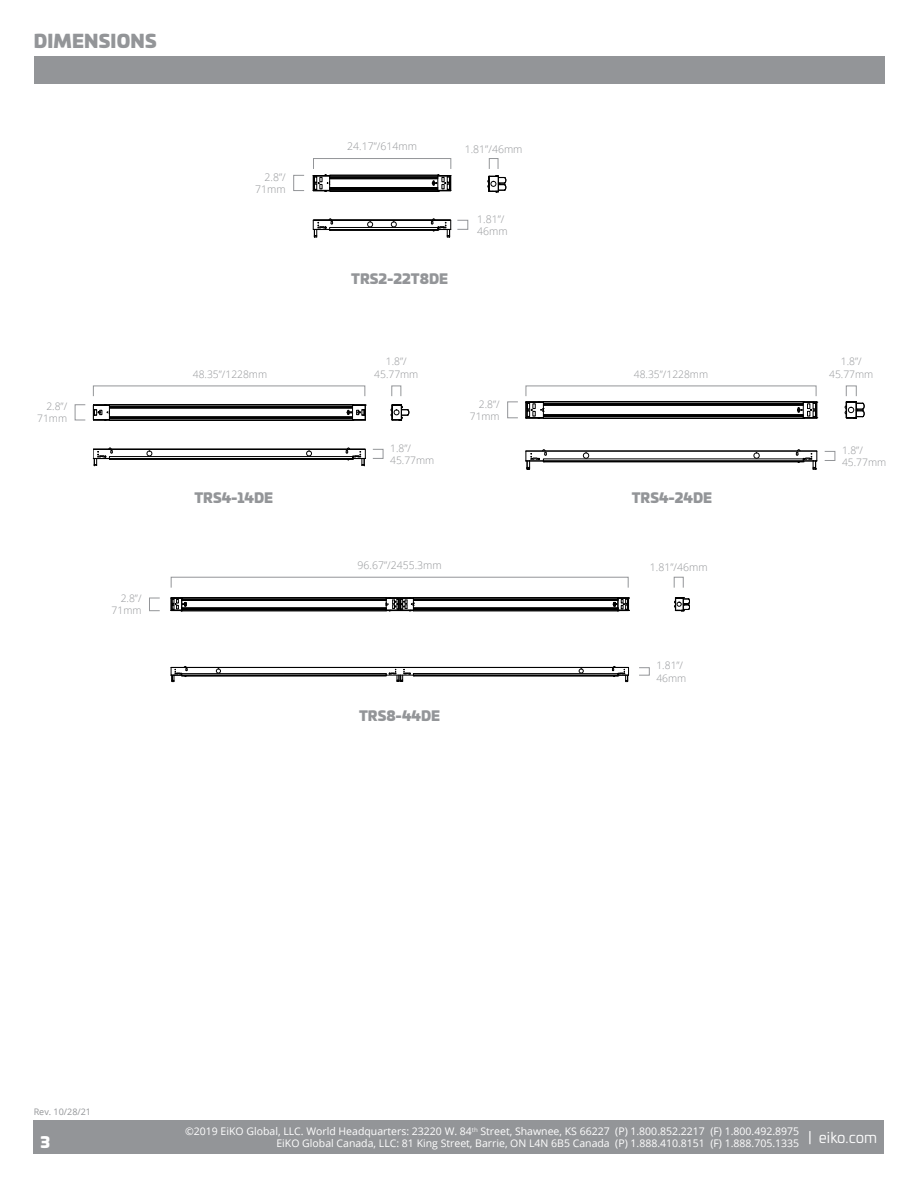
<style>
.page{position:relative;width:918px;height:1188px;background:#fff}
.page>*{position:absolute;margin:0;border:0;box-sizing:border-box;transform-origin:0 0}
.Section_Title{font:18px "Univia Pro Ultra";letter-spacing:.01em;color:#939598}
.t1{font:15px "Univia Pro";color:#fff}
.t2{font:15px "Univia Pro Ultra";color:#fff}
.t3{font:13.5px "Univia Pro Ultra";color:#939598}
.t4{font:10.5px "Open Sans";color:#fff}
.t5{font:300 10.5px "Open Sans";color:#939598}
.t6{font:300 10.35px "Open Sans";color:#939598}
.t7{font:9px "Open Sans";color:#939598}
</style>
<div class="page">
<div style="left:34px;top:1120px;width:850px;height:34px;background:#939598"></div>
<div style="left:34px;top:56px;width:850px;height:28px;background:#939598"></div>
<div style="left:109px;top:407px;width:244px;height:1px;border:1px solid #000"></div>
<hr style="left:109px;top:418px;width:244px;height:1px;background:#000">
<hr style="left:109px;top:417px;width:244px;height:1px;background:#000">
<hr style="left:109px;top:408px;width:244px;height:1px;background:#000">
<hr style="left:109px;top:406px;width:244px;height:1px;background:#000">
<div style="left:109px;top:420px;width:244px;height:1px;border:1px solid #000"></div>
<div style="left:109px;top:404px;width:244px;height:1px;border:1px solid #000"></div>
<svg style="left:93px;top:404px;width:17px;height:17px"></svg>
<svg style="left:347px;top:404px;width:19px;height:17px"></svg>
<svg style="left:391px;top:404px;width:18px;height:17px"></svg>
<div style="left:109px;top:456px;width:244px;height:3px;border:1px solid #000"></div>
<hr style="left:109px;top:458px;width:244px;height:1px;background:#000">
<div style="left:109px;top:459px;width:244px;height:1px;border:1px solid #000"></div>
<div style="left:93px;top:449px;width:272px;height:1px;border:1px solid #000"></div>
<svg style="left:147px;top:451px;width:5px;height:5px"></svg>
<svg style="left:306px;top:451px;width:6px;height:5px"></svg>
<svg style="left:346px;top:448px;width:20px;height:19px"></svg>
<svg style="left:93px;top:448px;width:20px;height:19px"></svg>
<div style="left:543px;top:415px;width:260px;height:1px;border:1px solid #000"></div>
<div style="left:543px;top:404px;width:260px;height:1px;border:1px solid #000"></div>
<hr style="left:543px;top:416px;width:260px;height:1px;background:#000">
<hr style="left:543px;top:414px;width:260px;height:1px;background:#000">
<hr style="left:543px;top:405px;width:260px;height:1px;background:#000">
<hr style="left:543px;top:403px;width:260px;height:1px;background:#000">
<div style="left:543px;top:418px;width:260px;height:1px;border:1px solid #000"></div>
<div style="left:543px;top:401px;width:260px;height:1px;border:1px solid #000"></div>
<svg style="left:526px;top:401px;width:18px;height:18px"></svg>
<svg style="left:797px;top:401px;width:21px;height:18px"></svg>
<svg style="left:845px;top:401px;width:19px;height:18px"></svg>
<div style="left:543px;top:459px;width:260px;height:2px;border:1px solid #000"></div>
<div style="left:543px;top:461px;width:260px;height:1px;border:1px solid #000"></div>
<div style="left:526px;top:451px;width:291px;height:1px;border:1px solid #000"></div>
<svg style="left:583px;top:453px;width:6px;height:5px"></svg>
<svg style="left:754px;top:453px;width:5px;height:5px"></svg>
<svg style="left:526px;top:450px;width:21px;height:20px"></svg>
<svg style="left:796px;top:450px;width:22px;height:20px"></svg>
<svg style="left:171px;top:597px;width:459px;height:15px"></svg>
<svg style="left:674px;top:597px;width:16px;height:15px"></svg>
<svg style="left:171px;top:666px;width:458px;height:16px"></svg>
<svg style="left:313px;top:175px;width:138px;height:17px"></svg>
<svg style="left:488px;top:176px;width:18px;height:17px"></svg>
<div style="left:330px;top:227px;width:108px;height:3px;border:1px solid #000"></div>
<hr style="left:330px;top:229px;width:108px;height:1px;background:#000">
<div style="left:330px;top:230px;width:108px;height:1px;border:1px solid #000"></div>
<div style="left:313px;top:220px;width:138px;height:1px;border:1px solid #000"></div>
<svg style="left:368px;top:222px;width:5px;height:5px"></svg>
<svg style="left:391px;top:222px;width:5px;height:5px"></svg>
<svg style="left:431px;top:219px;width:20px;height:19px"></svg>
<svg style="left:313px;top:219px;width:20px;height:19px"></svg>
<div style="left:171px;top:577px;width:458px;height:11px;border:1px solid #939598"></div>
<div style="left:313px;top:158px;width:138px;height:11px;border:1px solid #939598"></div>
<div style="left:75px;top:404px;width:11px;height:16px;border:1px solid #939598"></div>
<div style="left:149px;top:598px;width:11px;height:13px;border:1px solid #939598"></div>
<div style="left:372px;top:449px;width:11px;height:10px;border:1px solid #939598"></div>
<div style="left:824px;top:451px;width:11px;height:10px;border:1px solid #939598"></div>
<div style="left:639px;top:667px;width:11px;height:9px;border:1px solid #939598"></div>
<div style="left:507px;top:401px;width:11px;height:17px;border:1px solid #939598"></div>
<div style="left:457px;top:220px;width:11px;height:10px;border:1px solid #939598"></div>
<div style="left:293px;top:175px;width:11px;height:16px;border:1px solid #939598"></div>
<div style="left:391px;top:386px;width:10px;height:11px;border:1px solid #939598"></div>
<div style="left:846px;top:386px;width:11px;height:11px;border:1px solid #939598"></div>
<div style="left:674px;top:577px;width:10px;height:11px;border:1px solid #939598"></div>
<div style="left:489px;top:158px;width:9px;height:11px;border:1px solid #939598"></div>
<p class="Section_Title" style="left:34px;top:26px;width:124px">DIMENSIONS</p>
<p class="t6" style="left:46px;top:399px;width:22px">2.8”/</p>
<p class="t6" style="left:37px;top:412px;width:31px">71mm</p>
<p class="t6" style="left:121px;top:591px;width:22px">2.8”/</p>
<p class="t6" style="left:112px;top:604px;width:31px">71mm</p>
<p class="t5" style="left:265px;top:170px;width:23px">2.8”/</p>
<p class="t5" style="left:255px;top:182px;width:32px">71mm</p>
<p class="t5" style="left:347px;top:139px;width:71px">24.17”/614mm</p>
<p class="t5" style="left:465px;top:142px;width:59px">1.81”/46mm</p>
<p class="t3" style="left:351px;top:268px;width:98px">TRS2-22T8DE</p>
<p class="t5" style="left:477px;top:212px;width:29px">1.81”/</p>
<p class="t5" style="left:477px;top:224px;width:32px">46mm</p>
<p class="t6" style="left:386px;top:355px;width:22px">1.8”/</p>
<p class="t6" style="left:374px;top:367px;width:46px">45.77mm</p>
<p class="t6" style="left:193px;top:367px;width:76px">48.35”/1228mm</p>
<p class="t6" style="left:634px;top:367px;width:76px">48.35”/1228mm</p>
<p class="t6" style="left:390px;top:441px;width:22px">1.8”/</p>
<p class="t6" style="left:390px;top:453px;width:46px">45.77mm</p>
<p class="t6" style="left:479px;top:397px;width:22px">2.8”/</p>
<p class="t6" style="left:470px;top:409px;width:31px">71mm</p>
<p class="t3" style="left:194px;top:487px;width:80px">TRS4-14DE</p>
<p class="t3" style="left:632px;top:487px;width:82px">TRS4-24DE</p>
<p class="t5" style="left:358px;top:558px;width:86px">96.67”/2455.3mm</p>
<p class="t3" style="left:359px;top:704px;width:83px">TRS8-44DE</p>
<p class="t5" style="left:650px;top:560px;width:59px">1.81”/46mm</p>
<p class="t6" style="left:656px;top:658px;width:28px">1.81”/</p>
<p class="t6" style="left:656px;top:671px;width:31px">46mm</p>
<p class="t6" style="left:841px;top:355px;width:22px">1.8”/</p>
<p class="t6" style="left:829px;top:367px;width:46px">45.77mm</p>
<p class="t6" style="left:842px;top:443px;width:22px">1.8”/</p>
<p class="t6" style="left:842px;top:455px;width:46px">45.77mm</p>
<p class="t7" style="left:34px;top:1105px;width:59px">Rev. 10/28/21</p>
<p class="t4" style="left:185px;top:1124px;width:616px">©2019 EiKO Global, LLC. World Headquarters: 23220 W. 84<sup>th</sup> Street, Shawnee, KS 66227 (P) 1.800.852.2217 (F) 1.800.492.8975</p>
<h2 class="t2" style="left:40px;top:1129px;width:11px">3</h2>
<p class="t4" style="left:276px;top:1136px;width:524px">EiKO Global Canada, LLC: 81 King Street, Barrie, ON L4N 6B5 Canada (P) 1.888.410.8151 (F) 1.888.705.1335</p>
<h2 class="t1" style="left:808px;top:1127px;width:71px">| eiko.com</h2>
</div>
